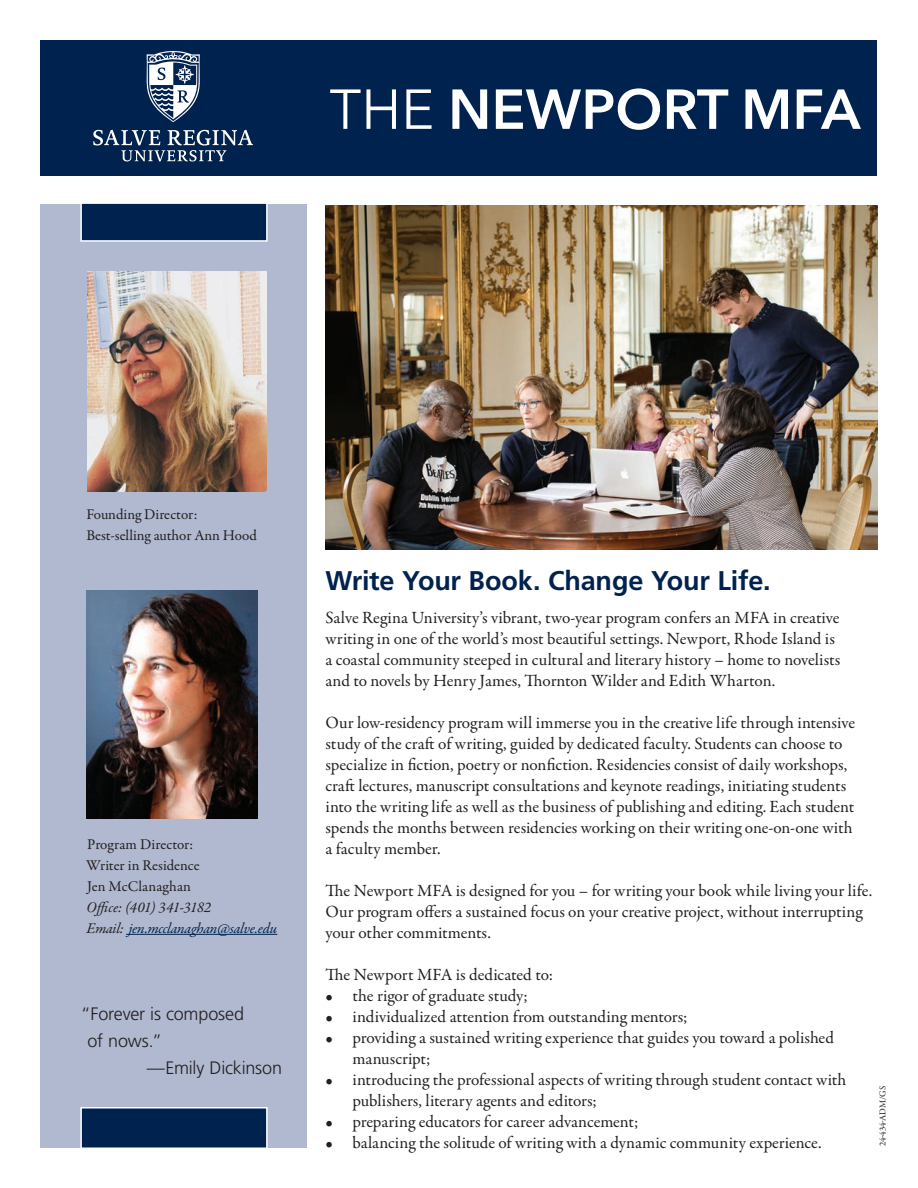
<style>
.page{position:relative;width:918px;height:1188px;background:#fff}
.page>*{position:absolute;margin:0;border:0;box-sizing:border-box;transform-origin:0 0}
.t1{font:700 27px "Frutiger LT Std";letter-spacing:-.01em;color:#00224e}
.quote{font:300 18px "Frutiger LT Std";letter-spacing:-.01em;color:#231f20}
.t2{font:17.25px/21px "Garamond Premr Pro";color:#231f20}
.t3{font:15px/21px "Garamond Premr Pro";color:#231f20}
.t4{font:italic 15px "Garamond Premr Pro";letter-spacing:-.02em;color:#00224e}
.t5{font:italic 15px "Garamond Premr Pro";letter-spacing:-.005em;color:#231f20}
.t6{font:9px "Garamond Premr Pro";letter-spacing:-.01em;color:#231f20}
.s1{color:#231f20}
</style>
<div class="page">
<div style="left:40px;top:204px;width:268px;height:944px;background:#b0b9cf"></div>
<img style="left:87px;top:272px;width:180px;height:220px">
<hr style="left:126px;top:934px;width:151px;height:1px;background:#00224e">
<div style="left:80px;top:1107px;width:188px;height:42px;background:#00224e;border:2px solid #fff"></div>
<div style="left:80px;top:202px;width:188px;height:40px;background:#00224e;border:2px solid #fff"></div>
<img style="left:87px;top:591px;width:171px;height:227px">
<div style="left:40px;top:40px;width:838px;height:136px;background:#00224e"></div>
<svg style="left:330px;top:89px;width:66px;height:40px"></svg>
<svg style="left:406px;top:89px;width:26px;height:40px"></svg>
<svg style="left:452px;top:89px;width:35px;height:40px"></svg>
<svg style="left:496px;top:88px;width:164px;height:42px"></svg>
<svg style="left:667px;top:89px;width:61px;height:40px"></svg>
<svg style="left:745px;top:89px;width:43px;height:40px"></svg>
<svg style="left:797px;top:89px;width:64px;height:40px"></svg>
<img style="left:326px;top:205px;width:552px;height:345px">
<svg style="left:146px;top:51px;width:54px;height:71px"></svg>
<svg style="left:93px;top:130px;width:160px;height:31px"></svg>
<p class="t3" style="left:86px;top:504px;width:113px">Founding Director:</p>
<p class="t3" style="left:86px;top:525px;width:172px">Best-selling author Ann Hood</p>
<p class="t3" style="left:87px;top:834px;width:107px">Program Director:</p>
<p class="t3" style="left:86px;top:855px;width:115px">Writer in Residence<br>Jen McClanaghan</p>
<p class="t5" style="left:87px;top:898px;width:126px">Office: (401) 341-3182</p>
<p class="t4" style="left:87px;top:919px;width:192px"><span class="s1">Email:</span> jen.mcclanaghan@salve.edu</p>
<p class="quote" style="left:81px;top:1003px;width:165px">“Forever is composed</p>
<p class="quote" style="left:87px;top:1030px;width:76px">of nows.”</p>
<p class="quote" style="left:147px;top:1057px;width:137px">—Emily Dickinson</p>
<p class="t1" style="left:326px;top:565px;width:447px">Write Your Book. Change Your Life.</p>
<p class="t2" style="left:326px;top:607px;width:516px">Salve Regina University’s vibrant, two-year program confers an MFA in creative writing in one of the world’s most beautiful settings. Newport, Rhode Island is a coastal community steeped in cultural and literary history – home to novelists and to novels by Henry James, Thornton Wilder and Edith Wharton.</p>
<p class="t2" style="left:326px;top:712px;width:531px">Our low-residency program will immerse you in the creative life through intensive study of the craft of writing, guided by dedicated faculty. Students can choose to specialize in fiction, poetry or nonfiction. Residencies consist of daily workshops, craft lectures, manuscript consultations and keynote readings, initiating students into the writing life as well as the business of publishing and editing. Each student spends the months between residencies working on their writing one-on-one with a faculty member.</p>
<p class="t2" style="left:326px;top:880px;width:548px">The Newport MFA is designed for you – for writing your book while living your life.<br>Our program offers a sustained focus on your creative project, without interrupting your other commitments.</p>
<p class="t2" style="left:326px;top:964px;width:229px">The Newport MFA is dedicated to:</p>
<p class="t2" style="left:326px;top:985px;width:204px">• the rigor of graduate study;</p>
<p class="t2" style="left:326px;top:1006px;width:364px">• individualized attention from outstanding mentors;</p>
<p class="t2" style="left:352px;top:1027px;width:483px;text-indent:-27px">• providing a sustained writing experience that guides you toward a polished manuscript;</p>
<p class="t2" style="left:352px;top:1069px;width:495px;text-indent:-27px">• introducing the professional aspects of writing through student contact with publishers, literary agents and editors;</p>
<p class="t2" style="left:326px;top:1111px;width:314px">• preparing educators for career advancement;</p>
<p class="t2" style="left:326px;top:1132px;width:498px">• balancing the solitude of writing with a dynamic community experience.</p>
<p class="t6" style="left:877px;top:1146px;width:62px;rotate:-90deg">24-434-ADM/GS</p>
</div>
